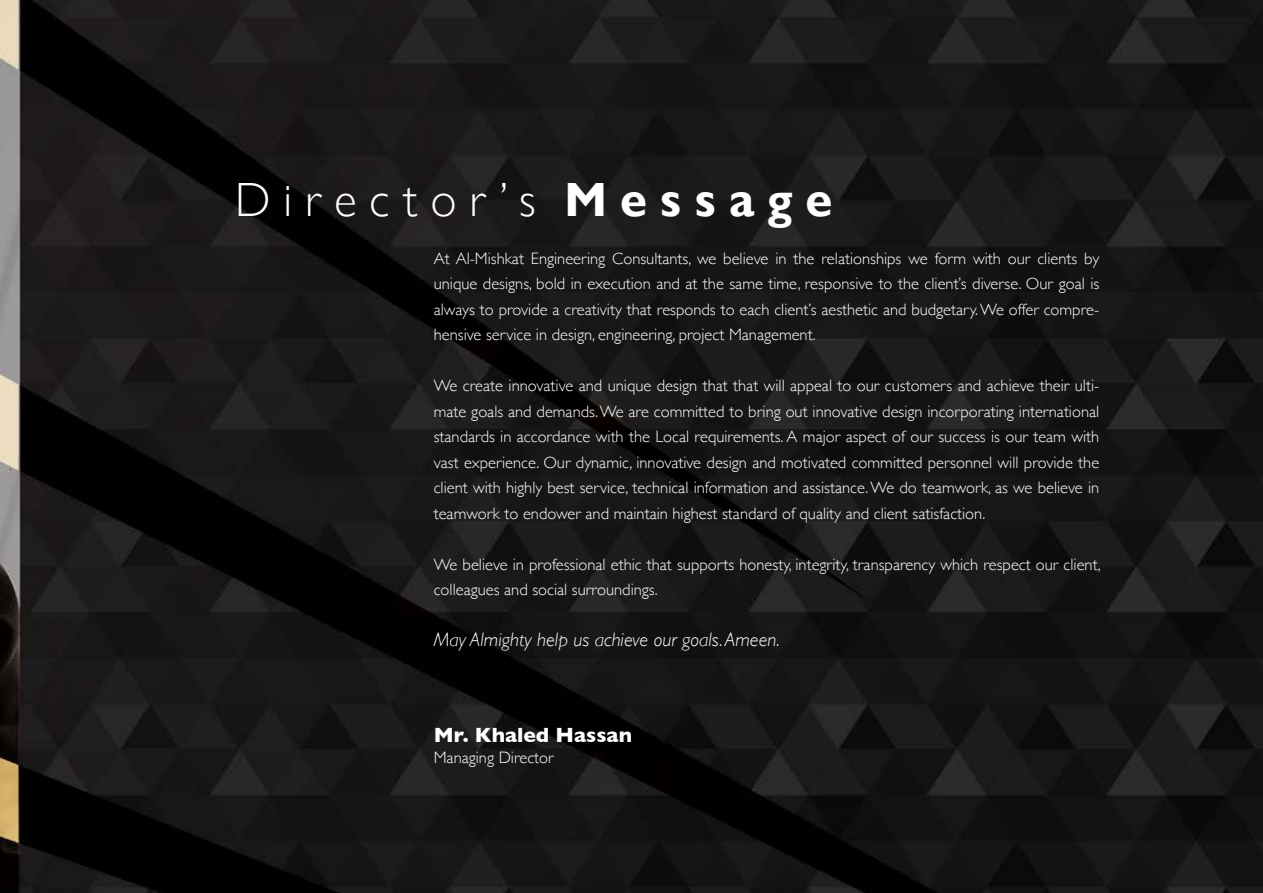
<style>
.page{position:relative;width:1263px;height:893px;background:#fff}
.page>*{position:absolute;margin:0;border:0;box-sizing:border-box;transform-origin:0 0}
.t1{font:300 48px "Gill Sans Nova";letter-spacing:.27em;color:#fff}
.t2{font:700 21px "Gill Sans";color:#fff}
.t3{font:italic 300 19.5px "Gill Sans";color:#fff}
.t4{font:300 16.5px/25.5px "Gill Sans";color:#fff;text-align:justify}
.s1{font-weight:700}
</style>
<div class="page">
<img style="left:0;top:0;width:1263px;height:893px">
<h1 class="t1" style="left:235px;top:170px;width:598px">Director’s <span class="s1">Message</span></h1>
<p class="t4" style="left:434px;top:245px;width:667px">At Al-Mishkat Engineering Consultants, we believe in the relationships we form with our clients by unique designs, bold in execution and at the same time, responsive to the client’s diverse. Our goal is always to provide a creativity that responds to each client’s aesthetic and budgetary. We offer compre&shy;hensive service in design, engineering, project Management.</p>
<p class="t4" style="left:434px;top:372px;width:667px">We create innovative and unique design that that will appeal to our customers and achieve their ulti&shy;mate goals and demands. We are committed to bring out innovative design incorporating international standards in accordance with the Local requirements. A major aspect of our success is our team with vast experience. Our dynamic, innovative design and motivated committed personnel will provide the client with highly best service, technical information and assistance. We do teamwork, as we believe in teamwork to endower and maintain highest standard of quality and client satisfaction.</p>
<p class="t4" style="left:434px;top:551px;width:668px">We believe in professional ethic that supports honesty, integrity, transparency which respect our client, colleagues and social surroundings.</p>
<p class="t3" style="left:434px;top:629px;width:347px">May Almighty help us achieve our goals. Ameen.</p>
<p class="t2" style="left:434px;top:718px;width:200px">Mr. Khaled Hassan</p>
<p class="t4" style="left:434px;top:744px;width:121px">Managing Director</p>
</div>
